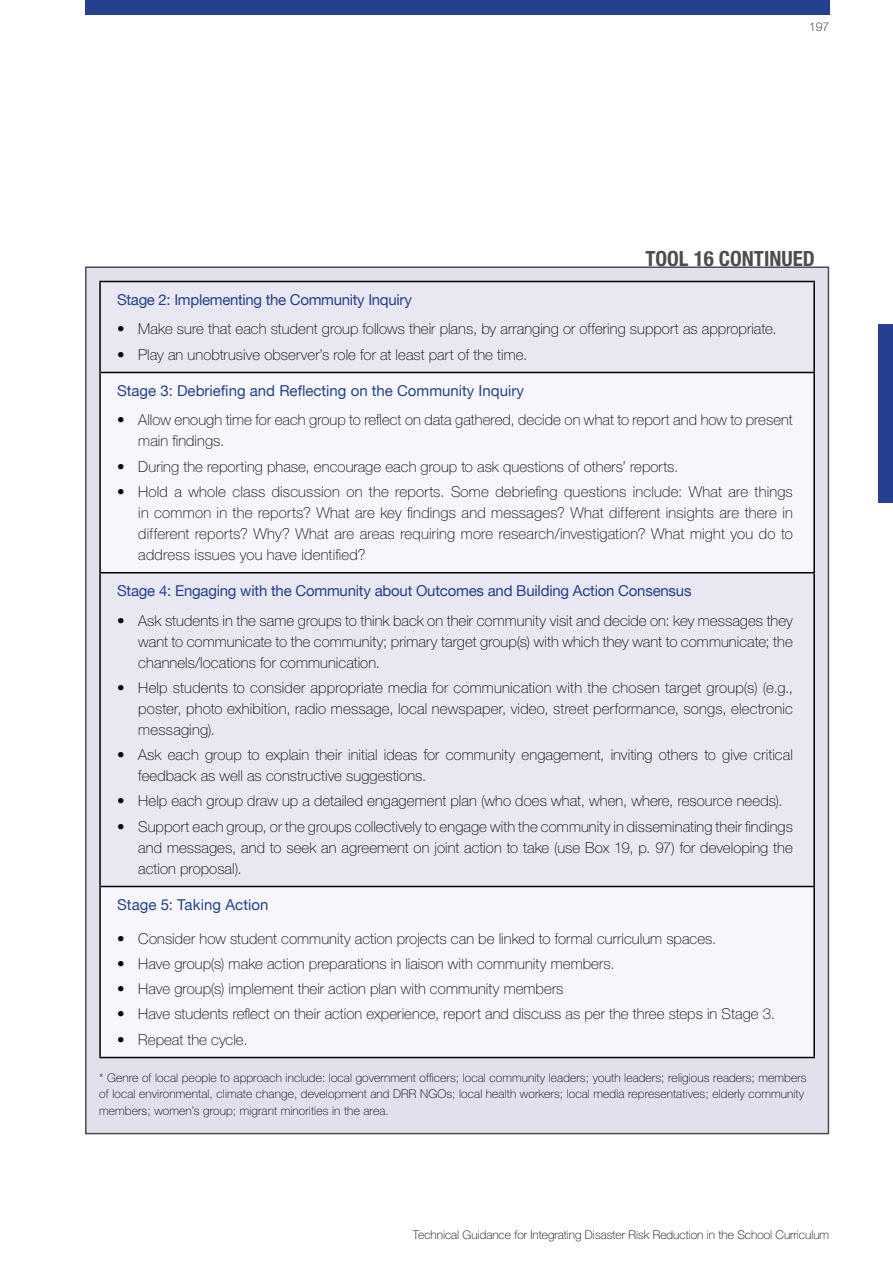
<style>
.page{position:relative;width:893px;height:1263px;background:#fff}
.page>*{position:absolute;margin:0;border:0;box-sizing:border-box;transform-origin:0 0}
.t1{font:700 condensed 21px "Helvetica Neue LT Pro";color:#4d4d4f}
.t2{font:100 15px/21px "Helvetica Neue LT Pro";letter-spacing:.005em;color:#000;text-align:justify}
.t3{font:15px "Helvetica Neue LT";letter-spacing:-.015em;color:#25408f}
.t4{font:15px "Helvetica Neue LT";letter-spacing:.005em;color:#25408f}
.t5{font:100 12px/16.5px "Helvetica Neue LT Pro";letter-spacing:.01em;color:#000}
</style>
<div class="page">
<div style="left:85px;top:0;width:744px;height:15px;background:#25408f"></div>
<div style="left:878px;top:324px;width:15px;height:179px;background:#25408f"></div>
<div style="left:86px;top:267px;width:742px;height:866px;background:#e1e0ed"></div>
<svg style="left:101px;top:373px;width:712px;height:684px;fill:#f7f6fa"></svg>
<hr style="left:99px;top:281px;width:716px;height:1px;background:#000">
<hr style="left:99px;top:282px;width:2px;height:90px;background:#000">
<hr style="left:813px;top:282px;width:2px;height:90px;background:#000">
<hr style="left:99px;top:372px;width:716px;height:1px;background:#000">
<hr style="left:99px;top:373px;width:2px;height:199px;background:#000">
<hr style="left:813px;top:373px;width:2px;height:199px;background:#000">
<hr style="left:99px;top:572px;width:716px;height:1px;background:#000">
<hr style="left:99px;top:573px;width:2px;height:313px;background:#000">
<hr style="left:813px;top:573px;width:2px;height:313px;background:#000">
<hr style="left:99px;top:886px;width:716px;height:1px;background:#000">
<hr style="left:99px;top:887px;width:2px;height:170px;background:#000">
<hr style="left:813px;top:887px;width:2px;height:170px;background:#000">
<hr style="left:99px;top:1057px;width:716px;height:1px;background:#000">
<p class="t5" style="left:809px;top:18px;width:22px">197</p>
<h1 class="t1" style="left:645px;top:246px;width:171px">TOOL 16 CONTINUED</h1>
<p class="t3" style="left:117px;top:291px;width:296px">Stage 2: Implementing the Community Inquiry</p>
<p class="t2" style="left:117px;top:319px;width:661px">• Make sure that each student group follows their plans, by arranging or offering support as appropriate.</p>
<p class="t2" style="left:117px;top:344px;width:412px">• Play an unobtrusive observer’s role for at least part of the time.</p>
<p class="t3" style="left:117px;top:382px;width:408px">Stage 3: Debriefing and Reflecting on the Community Inquiry</p>
<p class="t2" style="left:138px;top:410px;width:656px;text-indent:-21px">• Allow enough time for each group to reflect on data gathered, decide on what to report and how to present main findings.</p>
<p class="t2" style="left:117px;top:456px;width:563px">• During the reporting phase, encourage each group to ask questions of others’ reports.</p>
<p class="t2" style="left:138px;top:481px;width:656px;text-indent:-21px">• Hold a whole class discussion on the reports. Some debriefing questions include: What are things in common in the reports? What are key findings and messages? What different insights are there in different reports? Why? What are areas requiring more research/investigation? What might you do to address issues you have identified?</p>
<p class="t3" style="left:117px;top:582px;width:576px">Stage 4: Engaging with the Community about Outcomes and Building Action Consensus</p>
<p class="t2" style="left:138px;top:610px;width:656px;text-indent:-21px">• Ask students in the same groups to think back on their community visit and decide on: key messages they want to communicate to the community; primary target group(s) with which they want to communicate; the channels/locations for communication.</p>
<p class="t2" style="left:138px;top:677px;width:656px;text-indent:-21px">• Help students to consider appropriate media for communication with the chosen target group(s) (e.g., poster, photo exhibition, radio message, local newspaper, video, street performance, songs, electronic messaging).</p>
<p class="t2" style="left:138px;top:744px;width:656px;text-indent:-21px">• Ask each group to explain their initial ideas for community engagement, inviting others to give critical feedback as well as constructive suggestions.</p>
<p class="t2" style="left:117px;top:791px;width:667px">• Help each group draw up a detailed engagement plan (who does what, when, where, resource needs).</p>
<p class="t2" style="left:138px;top:816px;width:656px;text-indent:-21px">• Support each group, or the groups collectively to engage with the community in disseminating their findings and messages, and to seek an agreement on joint action to take (use Box 19, p. 97) for developing the action proposal).</p>
<p class="t4" style="left:117px;top:896px;width:153px">Stage 5: Taking Action</p>
<p class="t2" style="left:117px;top:928px;width:601px">• Consider how student community action projects can be linked to formal curriculum spaces.</p>
<p class="t2" style="left:117px;top:953px;width:499px">• Have group(s) make action preparations in liaison with community members.</p>
<p class="t2" style="left:117px;top:978px;width:448px">• Have group(s) implement their action plan with community members</p>
<p class="t2" style="left:117px;top:1003px;width:659px">• Have students reflect on their action experience, report and discuss as per the three steps in Stage 3.</p>
<p class="t2" style="left:117px;top:1029px;width:132px">• Repeat the cycle.</p>
<p class="t5" style="left:99px;top:1069px;width:709px">* Genre of local people to approach include: local government officers; local community leaders; youth leaders; religious readers; members of local environmental, climate change, development and DRR NGOs; local health workers; local media representatives; elderly community members; women’s group; migrant minorities in the area.</p>
<p class="t5" style="left:413px;top:1226px;width:418px">Technical Guidance for Integrating Disaster Risk Reduction in the School Curriculum</p>
</div>
